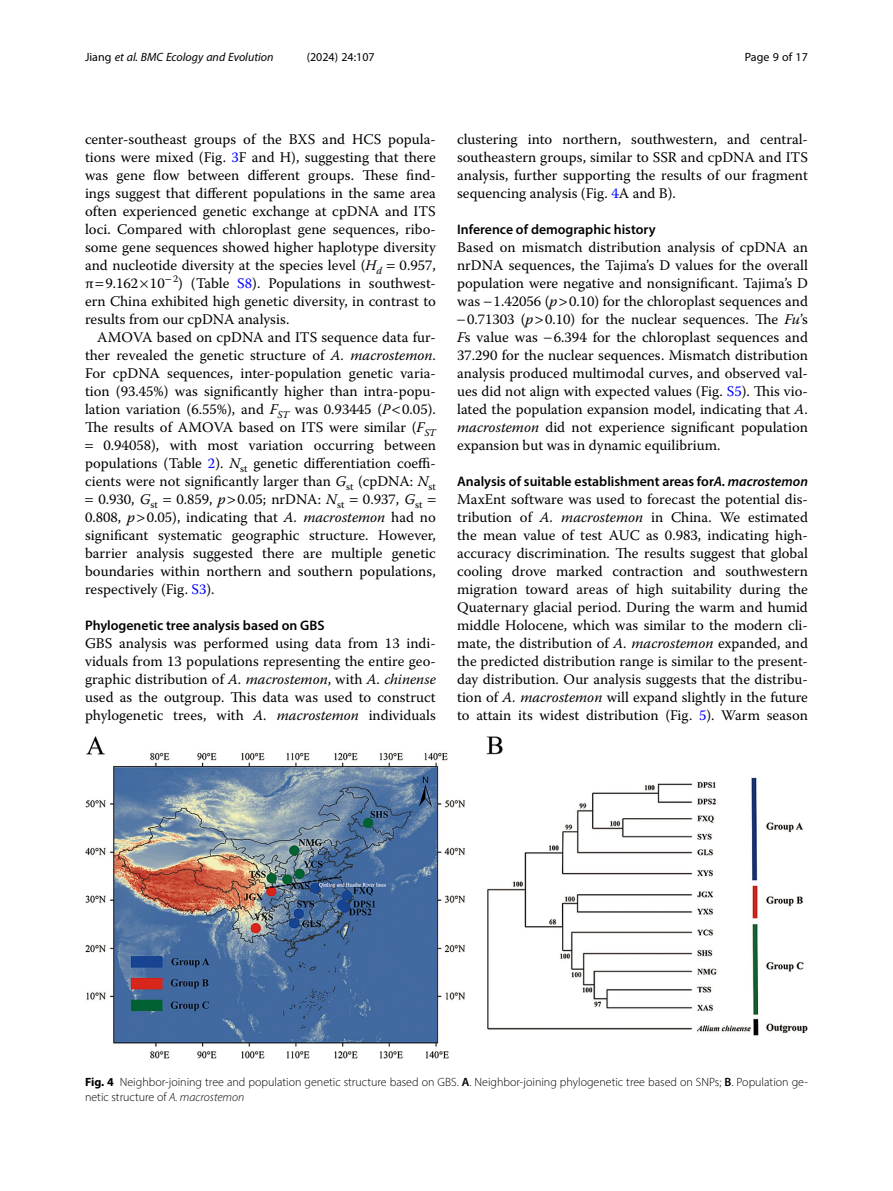
<style>
.page{position:relative;width:893px;height:1191px;background:#fff}
.page>*{position:absolute;margin:0;border:0;box-sizing:border-box;transform-origin:0 0}
.Body_Text{font:14.7px/18px "Warnock Pro";color:#000;text-align:justify}
.Body_Text_Indent{font:14.7px/18px "Warnock Pro";color:#000;text-align:justify}
.Head_2{font:600 13.8px "Myriad Pro";color:#000}
.Figure_Caption{font:300 12px/15px "Myriad Pro";color:#000}
.t1{font:italic 12px "Myriad Pro";color:#000}
.t2{font:12px "Myriad Pro";color:#000}
.s1{font-style:normal}
.s2{color:#00f}
.s3{font-style:italic}
.s4{font-weight:700}
.s5{font-weight:600}
</style>
<div class="page">
<img style="left:85px;top:737px;width:723px;height:322px">
<p class="t1" style="left:85px;top:50px;width:190px"><span class="s1">Jiang</span> et al. BMC Ecology and Evolution</p>
<p class="t2" style="left:307px;top:50px;width:70px">(2024) 24:107</p>
<p class="t2" style="left:745px;top:50px;width:65px">Page 9 of 17</p>
<p class="Body_Text_Indent" style="left:85px;top:130px;width:352px">center-southeast groups of the BXS and HCS popula&shy;tions were mixed (Fig. <span class="s2">3</span>F and H), suggesting that there was gene flow between different groups. These find&shy;ings suggest that different populations in the same area often experienced genetic exchange at cpDNA and ITS loci. Compared with chloroplast gene sequences, ribo&shy;some gene sequences showed higher haplotype diversity and nucleotide diversity at the species level (<span class="s3">H</span><sub>d</sub> 0.957, π 9.162 10<sup>−</sup><sup>2</sup>) (Table <span class="s2">S8</span>). Populations in southwest&shy;ern China exhibited high genetic diversity, in contrast to results from our cpDNA analysis.</p>
<p class="Body_Text_Indent" style="left:97px;top:328px;width:340px">AMOVA based on cpDNA and ITS sequence data fur-</p>
<p class="Body_Text_Indent" style="left:85px;top:346px;width:352px">ther revealed the genetic structure of <span class="s3">A. macrostemon</span>.</p>
<p class="Body_Text_Indent" style="left:85px;top:364px;width:352px">For cpDNA sequences, inter-population genetic varia-</p>
<p class="Body_Text_Indent" style="left:85px;top:382px;width:352px">tion (93.45%) was significantly higher than intra-popu-</p>
<p class="Body_Text_Indent" style="left:85px;top:400px;width:352px">lation variation (6.55%), and <span class="s3">F</span><sub>ST</sub> was 0.93445 (<span class="s3">P</span> 0.05).</p>
<p class="Body_Text_Indent" style="left:85px;top:418px;width:352px">The results of AMOVA based on ITS were similar (<span class="s3">F</span><sub>ST</sub></p>
<p class="Body_Text_Indent" style="left:104px;top:436px;width:334px">0.94058), with most variation occurring between</p>
<p class="Body_Text_Indent" style="left:85px;top:454px;width:352px">populations (Table <span class="s2">2</span>). <span class="s3">N</span><sub>st</sub> genetic differentiation coeffi-</p>
<p class="Body_Text_Indent" style="left:85px;top:472px;width:352px">cients were not significantly larger than <span class="s3">G</span><sub>st</sub> (cpDNA: <span class="s3">N</span><sub>st</sub></p>
<p class="Body_Text_Indent" style="left:98px;top:490px;width:61px">0.930, <span class="s3">G</span><sub>st</sub></p>
<p class="Body_Text_Indent" style="left:176px;top:490px;width:170px">0.859, <span class="s3">p</span> 0.05; nrDNA: <span class="s3">N</span><sub>st</sub></p>
<p class="Body_Text_Indent" style="left:85px;top:490px;width:352px;text-align:left;text-indent:278px">0.937, <span class="s3">G</span><sub>st </sub>0.808, <span class="s3">p</span> 0.05), indicating that <span class="s3">A. macrostemon</span> had no significant systematic geographic structure. However, barrier analysis suggested there are multiple genetic boundaries within northern and southern populations, respectively (Fig. <span class="s2">S3</span>).</p>
<p class="Head_2" style="left:85px;top:617px;width:241px">Phylogenetic tree analysis based on GBS</p>
<p class="Body_Text" style="left:85px;top:634px;width:352px">GBS analysis was performed using data from 13 indi&shy;viduals from 13 populations representing the entire geo&shy;graphic distribution of <span class="s3">A. macrostemon</span>, with <span class="s3">A. chinense </span>used as the outgroup. This data was used to construct phylogenetic trees, with <span class="s3">A. macrostemon</span> individuals</p>
<p class="Body_Text" style="left:457px;top:130px;width:352px">clustering into northern, southwestern, and central&shy;southeastern groups, similar to SSR and cpDNA and ITS analysis, further supporting the results of our fragment sequencing analysis (Fig. <span class="s2">4</span>A and B).</p>
<p class="Head_2" style="left:457px;top:221px;width:200px">Inference of demographic history</p>
<p class="Body_Text" style="left:457px;top:238px;width:352px">Based on mismatch distribution analysis of cpDNA an nrDNA sequences, the Tajima’s D values for the overall population were negative and nonsignificant. Tajima’s D was −1.42056 (<span class="s3">p</span> 0.10) for the chloroplast sequences and −0.71303 (<span class="s3">p</span> 0.10) for the nuclear sequences. The <span class="s3">Fu</span>’s <span class="s3">F</span>s value was −6.394 for the chloroplast sequences and 37.290 for the nuclear sequences. Mismatch distribution analysis produced multimodal curves, and observed val&shy;ues did not align with expected values (Fig. <span class="s2">S5</span>). This vio&shy;lated the population expansion model, indicating that <span class="s3">A</span>. <span class="s3">macrostemon</span> did not experience significant population expansion but was in dynamic equilibrium.</p>
<p class="Head_2" style="left:457px;top:473px;width:352px">Analysis of suitable establishment areas for<span class="s3">A. macrostemon</span></p>
<p class="Body_Text" style="left:457px;top:490px;width:352px">MaxEnt software was used to forecast the potential dis&shy;tribution of <span class="s3">A. macrostemon</span> in China. We estimated the mean value of test AUC as 0.983, indicating high&shy;accuracy discrimination. The results suggest that global cooling drove marked contraction and southwestern migration toward areas of high suitability during the Quaternary glacial period. During the warm and humid middle Holocene, which was similar to the modern cli&shy;mate, the distribution of <span class="s3">A. macrostemon</span> expanded, and the predicted distribution range is similar to the present&shy;day distribution. Our analysis suggests that the distribu&shy;tion of <span class="s3">A. macrostemon</span> will expand slightly in the future to attain its widest distribution (Fig. <span class="s2">5</span>). Warm season</p>
<p class="Figure_Caption" style="left:85px;top:1074px;width:724px"><span class="s4">Fig. 4</span> Neighbor-joining tree and population genetic structure based on GBS. <span class="s5">A</span>. Neighbor-joining phylogenetic tree based on SNPs; <span class="s5">B</span>. Population ge&shy;netic structure of <span class="s3">A. macrostemon</span></p>
</div>
